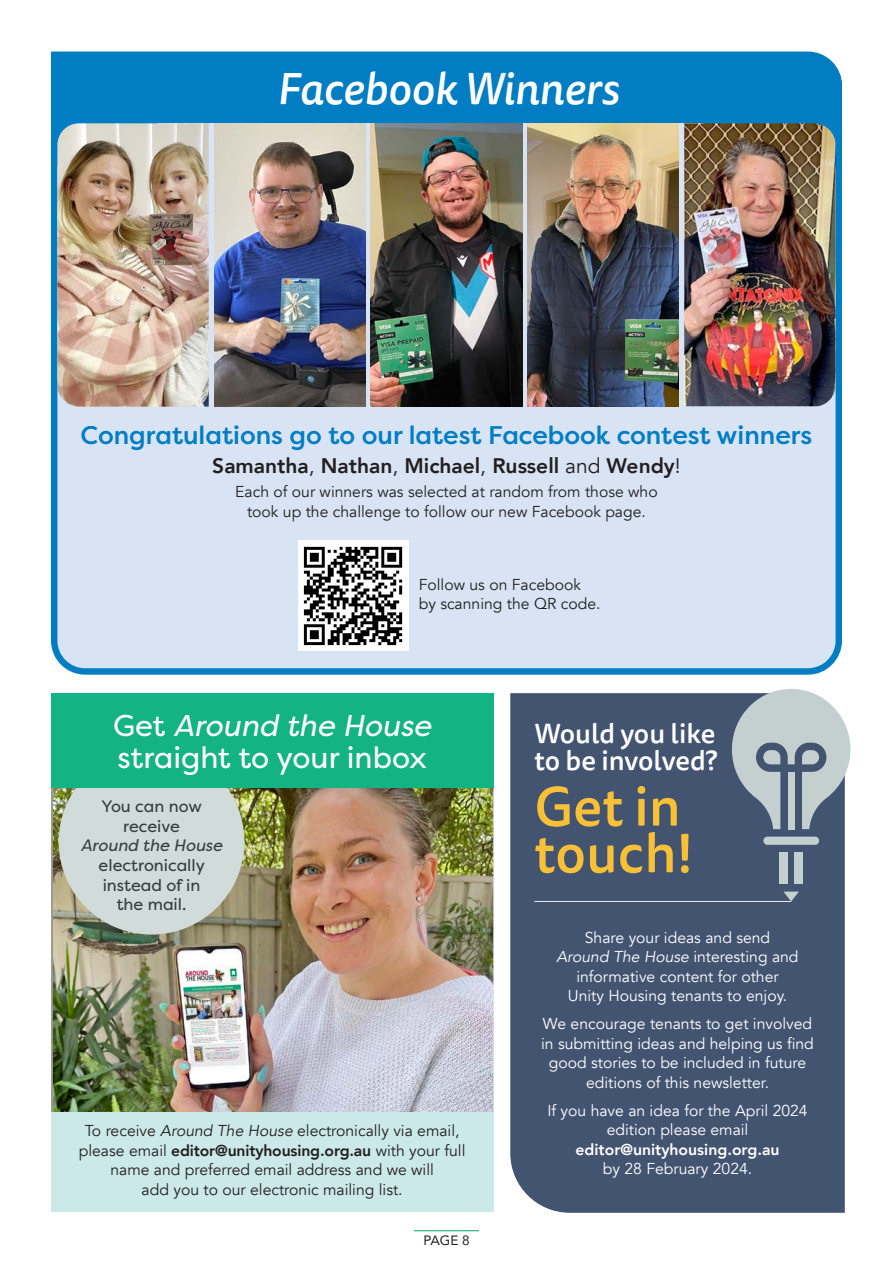
<style>
.page{position:relative;width:893px;height:1263px;background:#fff}
.page>*{position:absolute;margin:0;border:0;box-sizing:border-box;transform-origin:0 0}
.t1{font:500 54.3px/46.7px "Tisa Sans Pro";color:#f7c036}
.t2{font:italic 500 44.1px "Tisa Sans Pro";color:#fff}
.t3{font:30px "Filson Pro";color:#fff}
.t4{font:italic 30px "Filson Pro";color:#fff}
.t5{font:500 27.15px "Tisa Sans Pro";color:#fff}
.t6{font:500 25.5px "Filson Pro";color:#007dc3}
.t7{font:800 21px "Avenir";color:#231f20}
.t8{font:16.5px/19.5px "Filson Pro";color:#343f3f;text-align:center}
.t9{font:15.75px/19.5px "Avenir";color:#231f20;text-align:center}
.t10{font:15.75px/19.5px "Avenir";color:#fff;text-align:center}
.t11{font:800 15.75px "Avenir";color:#fff}
.t12{font:13.5px "Avenir";color:#231f20}
.s1{font-weight:400}
.s2{font-style:normal}
.s3{font-style:italic}
.s4{font-weight:800}
</style>
<div class="page">
<div style="left:510px;top:693px;width:335px;height:520px;background:#435471"></div>
<div style="left:51px;top:51px;width:791px;height:624px;background:#d8e4f3"></div>
<div style="left:779px;top:852px;width:8px;height:32px;background:#c4d0d0"></div>
<div style="left:795px;top:852px;width:8px;height:32px;background:#c4d0d0"></div>
<svg style="left:783px;top:891px;width:16px;height:10px"></svg>
<div style="left:763px;top:837px;width:56px;height:8px;background:#c4d0d0;border-radius:4px"></div>
<svg style="left:732px;top:689px;width:119px;height:140px"></svg>
<div style="left:298px;top:541px;width:110px;height:110px;background:#fff"></div>
<svg style="left:304px;top:547px;width:98px;height:98px"></svg>
<img style="left:53px;top:788px;width:440px;height:324px">
<div style="left:51px;top:52px;width:791px;height:115px;background:#007dc3"></div>
<div style="left:51px;top:1112px;width:442px;height:100px;background:#cce9e9"></div>
<div style="left:59px;top:749px;width:185px;height:185px;background:#d1dbda;border-radius:50%"></div>
<div style="left:51px;top:693px;width:442px;height:95px;background:#13b384"></div>
<hr style="left:414px;top:1230px;width:65px;height:1px;background:#00a66a">
<hr style="left:534px;top:901px;width:257px;height:1px;background:#e9ebec">
<div style="left:158px;top:123px;width:546px;height:294px;background:#d8e4f3"></div>
<img style="left:684px;top:123px;width:152px;height:283px">
<img style="left:371px;top:123px;width:151px;height:284px">
<img style="left:528px;top:123px;width:151px;height:284px">
<img style="left:214px;top:123px;width:151px;height:284px">
<img style="left:57px;top:123px;width:152px;height:284px">
<p class="t2" style="left:277px;top:58px;width:344px">Facebook Winners</p>
<p class="t6" style="left:81px;top:417px;width:733px">Congratulations go to our latest Facebook contest winners</p>
<p class="t7" style="left:212px;top:450px;width:470px">Samantha<span class="s1">,</span> Nathan<span class="s1">,</span> Michael<span class="s1">,</span> Russell <span class="s1">and</span> Wendy<span class="s1">!</span></p>
<p class="t9" style="left:235px;top:482px;width:424px">Each of our winners was selected at random from those who</p>
<p class="t9" style="left:247px;top:502px;width:400px">took up the challenge to follow our new Facebook page.</p>
<p class="t9" style="left:419px;top:575px;width:164px">Follow us on Facebook</p>
<p class="t9" style="left:419px;top:594px;width:183px">by scanning the QR code.</p>
<p class="t4" style="left:113px;top:705px;width:319px"><span class="s2">Get</span> Around the House</p>
<p class="t3" style="left:118px;top:737px;width:311px">straight to your inbox</p>
<p class="t8" style="left:102px;top:797px;width:102px">You can now receive</p>
<p class="t8" style="left:81px;top:836px;width:143px"><span class="s3">Around the House </span>electronically instead of in</p>
<p class="t8" style="left:117px;top:894px;width:71px">the mail.</p>
<p class="t9" style="left:79px;top:1121px;width:388px">To receive <span class="s3">Around The House</span> electronically via email, please email <span class="s4">editor@unityhousing.org.au</span> with your full name and preferred email address and we will</p>
<p class="t9" style="left:142px;top:1180px;width:262px">add you to our electronic mailing list.</p>
<p class="t12" style="left:423px;top:1230px;width:48px">PAGE 8</p>
<p class="t5" style="left:534px;top:715px;width:183px">Would you like</p>
<p class="t5" style="left:534px;top:742px;width:185px">to be involved?</p>
<p class="t1" style="left:534px;top:784px;width:160px">Get in touch!</p>
<p class="t10" style="left:585px;top:928px;width:187px">Share your ideas and send</p>
<p class="t10" style="left:556px;top:947px;width:244px"><span class="s3">Around The House</span> interesting and informative content for other</p>
<p class="t10" style="left:568px;top:986px;width:221px">Unity Housing tenants to enjoy.</p>
<p class="t10" style="left:541px;top:1014px;width:274px">We encourage tenants to get involved in submitting ideas and helping us find good stories to be included in future editions of this newsletter.</p>
<p class="t10" style="left:547px;top:1101px;width:262px">If you have an idea for the April 2024 edition please email</p>
<p class="t11" style="left:576px;top:1137px;width:205px">editor@unityhousing.org.au</p>
<p class="t10" style="left:603px;top:1159px;width:151px">by 28 February 2024.</p>
</div>
